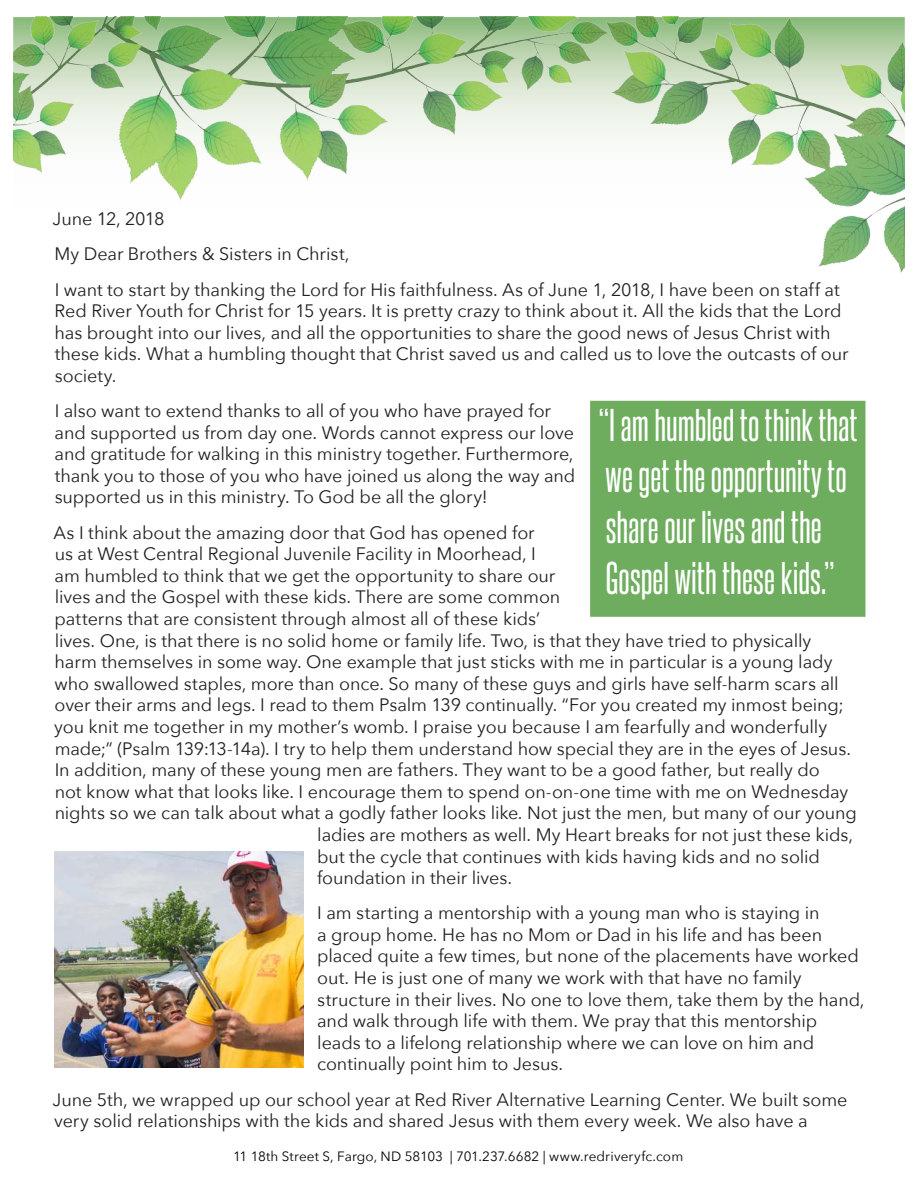
<style>
.page{position:relative;width:918px;height:1188px;background:#fff}
.page>*{position:absolute;margin:0;border:0;box-sizing:border-box;transform-origin:0 0}
.t1{font:39px/51px "Steelfish Rg";color:#fff}
.t2{font:18px/21.6px "Avenir Next";letter-spacing:-.005em;color:#231f20}
.t3{font:13.5px "Avenir Next";letter-spacing:.01em;color:#020202}
</style>
<div class="page">
<img style="left:13px;top:16px;width:892px;height:257px">
<div style="left:594px;top:405px;width:268px;height:208px;background:#6ead5e"></div>
<div style="left:590px;top:401px;width:276px;height:216px;border:8px solid #549f41"></div>
<img style="left:54px;top:851px;width:249px;height:216px">
<p class="t2" style="left:53px;top:203px;width:789px;line-height:35.1px">June 12, 2018<br>My Dear Brothers &amp; Sisters in Christ,<br>I want to start by thanking the Lord for His faithfulness. As of June 1, 2018, I have been on staff at</p>
<p class="t2" style="left:55px;top:302px;width:796px">Red River Youth for Christ for 15 years. It is pretty crazy to think about it. All the kids that the Lord has brought into our lives, and all the opportunities to share the good news of Jesus Christ with these kids. What a humbling thought that Christ saved us and called us to love the outcasts of our society.</p>
<p class="t2" style="left:55px;top:402px;width:522px">I also want to extend thanks to all of you who have prayed for and supported us from day one. Words cannot express our love and gratitude for walking in this ministry together. Furthermore, thank you to those of you who have joined us along the way and supported us in this ministry. To God be all the glory!</p>
<p class="t2" style="left:54px;top:523px;width:483px">As I think about the amazing door that God has opened for</p>
<p class="t2" style="left:55px;top:545px;width:483px">us at West Central Regional Juvenile Facility in Moorhead, I</p>
<p class="t2" style="left:55px;top:566px;width:502px">am humbled to think that we get the opportunity to share our</p>
<p class="t2" style="left:55px;top:588px;width:507px">lives and the Gospel with these kids. There are some common</p>
<p class="t2" style="left:55px;top:609px;width:487px">patterns that are consistent through almost all of these kids’</p>
<p class="t2" style="left:55px;top:631px;width:758px">lives. One, is that there is no solid home or family life. Two, is that they have tried to physically</p>
<p class="t2" style="left:55px;top:653px;width:779px">harm themselves in some way. One example that just sticks with me in particular is a young lady</p>
<p class="t2" style="left:54px;top:674px;width:786px">who swallowed staples, more than once. So many of these guys and girls have self-harm scars all</p>
<p class="t2" style="left:55px;top:696px;width:791px">over their arms and legs. I read to them Psalm 139 continually. “For you created my inmost being;</p>
<p class="t2" style="left:54px;top:717px;width:774px">you knit me together in my mother’s womb. I praise you because I am fearfully and wonderfully</p>
<p class="t2" style="left:55px;top:739px;width:798px">made;” (Psalm 139:13-14a). I try to help them understand how special they are in the eyes of Jesus.</p>
<p class="t2" style="left:55px;top:761px;width:767px">In addition, many of these young men are fathers. They want to be a good father, but really do</p>
<p class="t2" style="left:55px;top:782px;width:795px">not know what that looks like. I encourage them to spend on-on-one time with me on Wednesday</p>
<p class="t2" style="left:55px;top:804px;width:804px">nights so we can talk about what a godly father looks like. Not just the men, but many of our young</p>
<p class="t2" style="left:317px;top:825px;width:537px">ladies are mothers as well. My Heart breaks for not just these kids,</p>
<p class="t2" style="left:317px;top:847px;width:504px">but the cycle that continues with kids having kids and no solid</p>
<p class="t2" style="left:317px;top:869px;width:197px">foundation in their lives.</p>
<p class="t2" style="left:317px;top:904px;width:549px">I am starting a mentorship with a young man who is staying in<br>a group home. He has no Mom or Dad in his life and has been placed quite a few times, but none of the placements have worked out. He is just one of many we work with that have no family structure in their lives. No one to love them, take them by the hand, and walk through life with them. We pray that this mentorship leads to a lifelong relationship where we can love on him and continually point him to Jesus.</p>
<p class="t2" style="left:53px;top:1090px;width:796px">June 5th, we wrapped up our school year at Red River Alternative Learning Center. We built some very solid relationships with the kids and shared Jesus with them every week. We also have a</p>
<h1 class="t1" style="left:599px;top:402px;width:260px">“I am humbled to think that we get the opportunity to share our lives and the<br>Gospel with these kids.”</h1>
<p class="t3" style="left:233px;top:1151px;width:452px">11 18th Street S, Fargo, ND 58103 | 701.237.6682 | www.redriveryfc.com</p>
</div>
